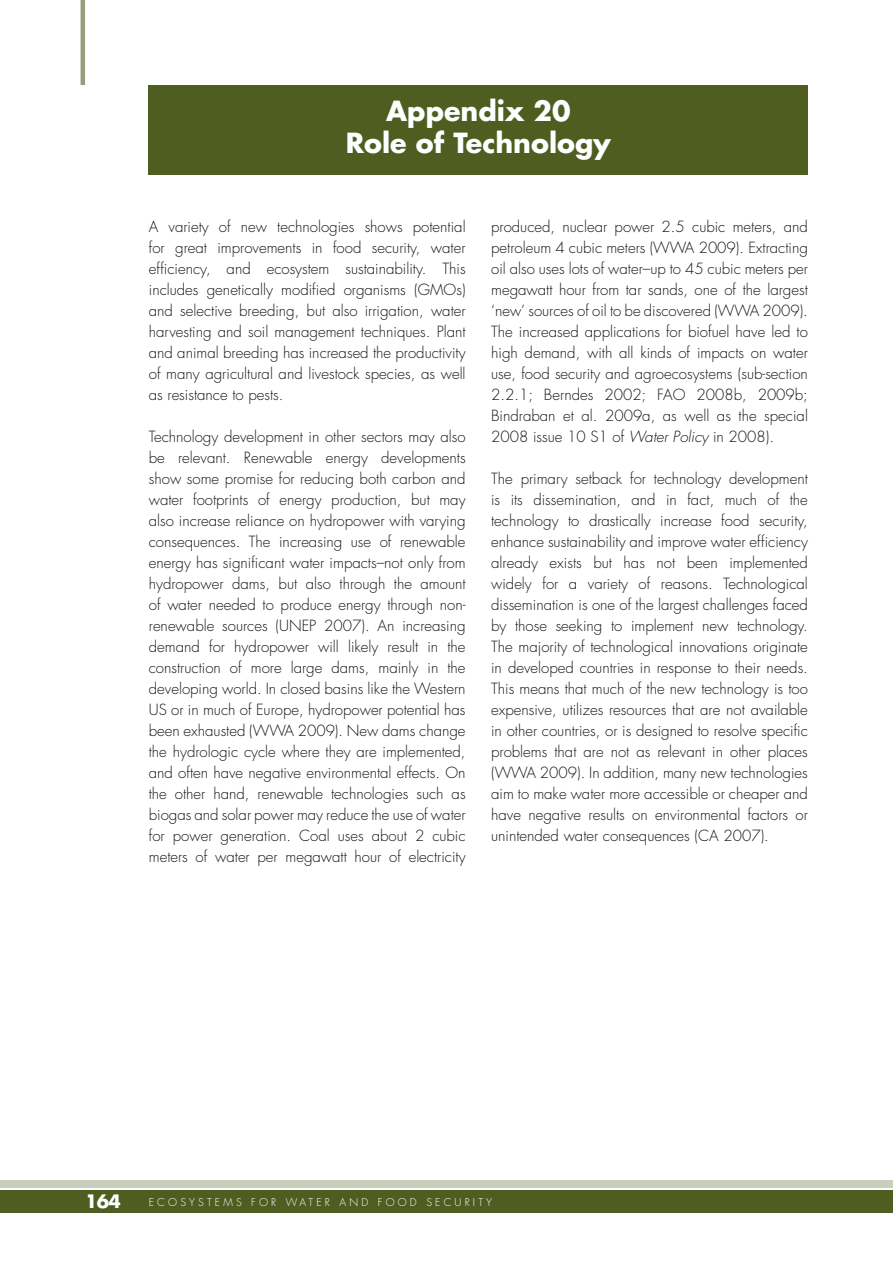
<style>
.page{position:relative;width:893px;height:1263px;background:#fff}
.page>*{position:absolute;margin:0;border:0;box-sizing:border-box;transform-origin:0 0}
.t1{font:700 27px/32.4px "Futura";color:#fff;text-align:center}
.t2{font:700 18px "Futura";color:#fff}
.t3{font:300 15px/21px "Futura";color:#151412;text-align:justify}
.t4{font:300 10.5px "Futura";letter-spacing:.3em;color:#fff}
.s1{font-style:italic}
</style>
<div class="page">
<div style="left:0;top:1180px;width:893px;height:8px;background:#cacebc"></div>
<div style="left:0;top:1190px;width:893px;height:22px;background:#4f5d21"></div>
<hr style="left:81px;top:0;width:4px;height:85px;background:#959e7a">
<div style="left:149px;top:85px;width:659px;height:89px;background:#4f5d21"></div>
<h1 class="t1" style="left:346px;top:93px;width:268px">Appendix 20<br>Role of Technology</h1>
<p class="t3" style="left:149px;top:216px;width:318px">A variety of new technologies shows potential for great improvements in food security, water efficiency, and ecosystem sustainability. This includes genetically modified organisms (GMOs) and selective breeding, but also irrigation, water harvesting and soil management techniques. Plant and animal breeding has increased the productivity of many agricultural and livestock species, as well as resistance to pests.</p>
<p class="t3" style="left:149px;top:426px;width:318px">Technology development in other sectors may also be relevant. Renewable energy developments show some promise for reducing both carbon and water footprints of energy production, but may also increase reliance on hydropower with varying consequences. The increasing use of renewable energy has significant water impacts–not only from hydropower dams, but also through the amount of water needed to produce energy through non&shy;renewable sources (UN EP 2007). An increasing demand for hydropower will likely result in the construction of more large dams, mainly in the developing world. I n closed basins like the Western US or in much of Europe, hydropower potential has been exhausted (WWA 2009). New dams change the hydrologic cycle where they are implemented, and often have negative environmental effects. On the other hand, renewable technologies such as biogas and solar power may reduce the use of water for power generation. Coal uses about 2 cubic meters of water per megawatt hour of electricity</p>
<p class="t3" style="left:491px;top:216px;width:318px">produced, nuclear power 2.5 cubic meters, and petroleum 4 cubic meters (WWA 2009). Extracting oil also uses lots of water–up to 45 cubic meters per megawatt hour from tar sands, one of the largest ‘new’ sources of oil to be discovered (WWA 2009).<br>The increased applications for biofuel have led to high demand, with all kinds of impacts on water use, food security and agroecosystems (sub-section 2.2.1; Berndes 2002; FAO</p>
<p class="t3" style="left:491px;top:384px;width:318px;text-indent:205px">2008b, 2009b; Bindraban et al. 2009a, as well as the special 2008 issue 10 S1 of <span class="s1">Water Policy</span> in 2008).</p>
<p class="t3" style="left:491px;top:468px;width:318px">The primary setback for technology development is its dissemination, and in fact, much of the technology to drastically increase food security, enhance sustainability and improve water efficiency already exists but has not been implemented widely for a variety of reasons. Technological dissemination is one of the largest challenges faced by those seeking to implement new technology.<br>The majority of technological innovations originate in developed countries in response to their needs.<br>This means that much of the new technology is too expensive, utilizes resources that are not available in other countries, or is designed to resolve specific problems that are not as relevant in other places (WWA 2009). I n addition, many new technologies aim to make water more accessible or cheaper and have negative results on environmental factors or unintended water consequences (CA 2007).</p>
<p class="t2" style="left:85px;top:1189px;width:37px">164</p>
<p class="t4" style="left:149px;top:1195px;width:345px">Ecosyste ms for Wate r and food se curity</p>
</div>
